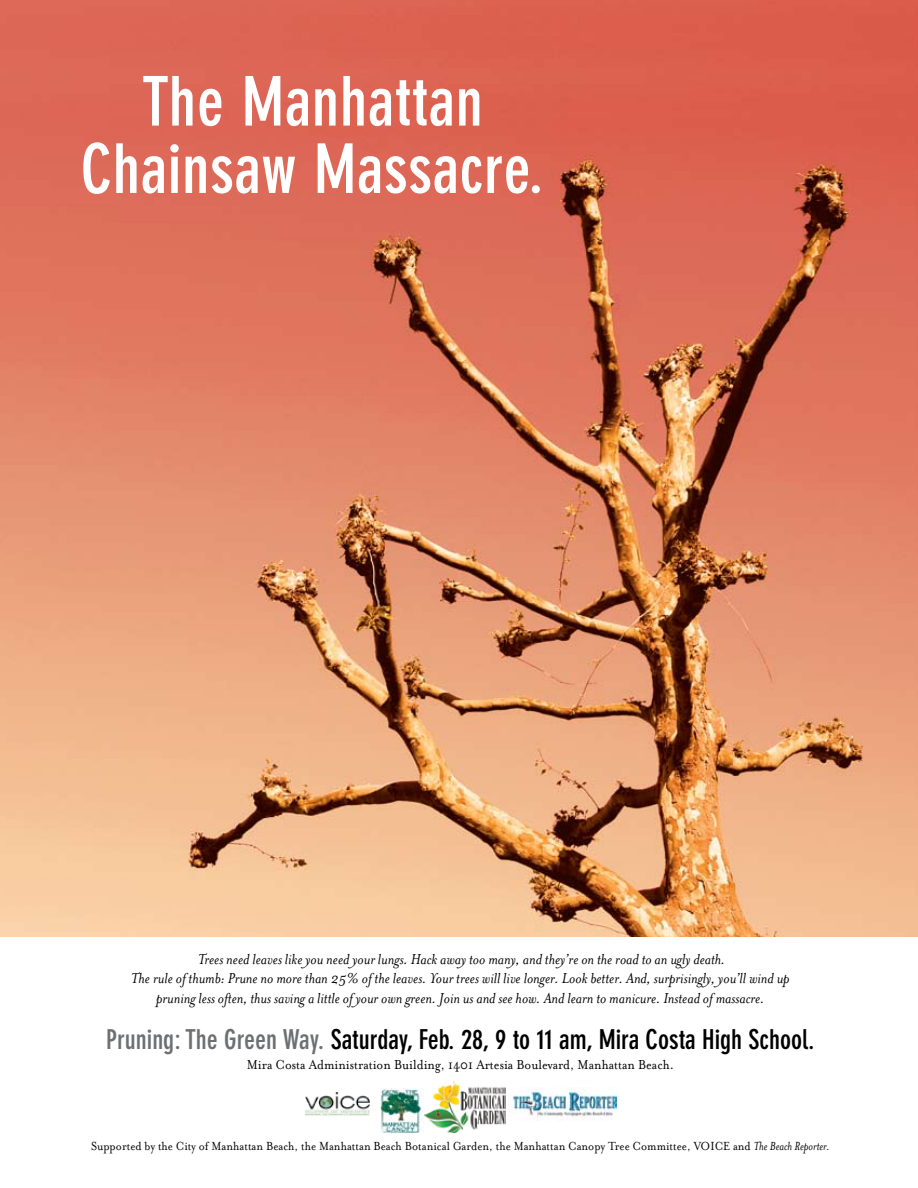
<style>
.page{position:relative;width:918px;height:1188px;background:#fff}
.page>*{position:absolute;margin:0;border:0;box-sizing:border-box;transform-origin:0 0}
.t1{font:700 condensed 67.35px/67.3px "DIN Neuzeit Grotesk";letter-spacing:.01em;color:#fff;text-align:center}
.t2{font:700 condensed 27px "DIN Neuzeit Grotesk";color:#000}
.t3{font:italic 16.5px/19.5px "Mrs Eaves";color:#000;text-align:center}
.t4{font:15px "Mrs Eaves Roman";color:#000;scale:.9 1}
.t5{font:13.5px "Mrs Eaves Roman";color:#000;scale:.9 1}
.s1{color:#6d6f71}
.s2{font-family:"Mrs Eaves";font-style:italic}
</style>
<div class="page">
<img style="left:0;top:0;width:918px;height:936px">
<img style="left:424px;top:1082px;width:82px;height:50px">
<img style="left:509px;top:1087px;width:107px;height:34px">
<img style="left:305px;top:1092px;width:65px;height:24px">
<img style="left:381px;top:1089px;width:42px;height:44px">
<h1 class="t1" style="left:81px;top:69px;width:465px">The Manhattan<br>Chainsaw Massacre.</h1>
<p class="t3" style="left:131px;top:949px;width:660px">Trees need leaves like you need your lungs. Hack away too many, and they’re on the road to an ugly death.<br>The rule of thumb: Prune no more than 25% of the leaves. Your trees will live longer. Look better. And, surprisingly, you’ll wind up pruning less often, thus saving a little of your own green. Join us and see how. And learn to manicure. Instead of massacre.</p>
<h2 class="t2" style="left:106px;top:1024px;width:710px"><span class="s1">Pruning: The Green Way.</span> Saturday, Feb. 28, 9 to 11 am, Mira Costa High School.</h2>
<p class="t4" style="left:247px;top:1057px;width:476px">Mira Costa Administration Building, 1401 Artesia Boulevard, Manhattan Beach.</p>
<p class="t5" style="left:91px;top:1139px;width:822px">Supported by the City of Manhattan Beach, the Manhattan Beach Botanical Garden, the Manhattan Canopy Tree Committee, VOICE and <span class="s2">The Beach Reporter.</span></p>
</div>
